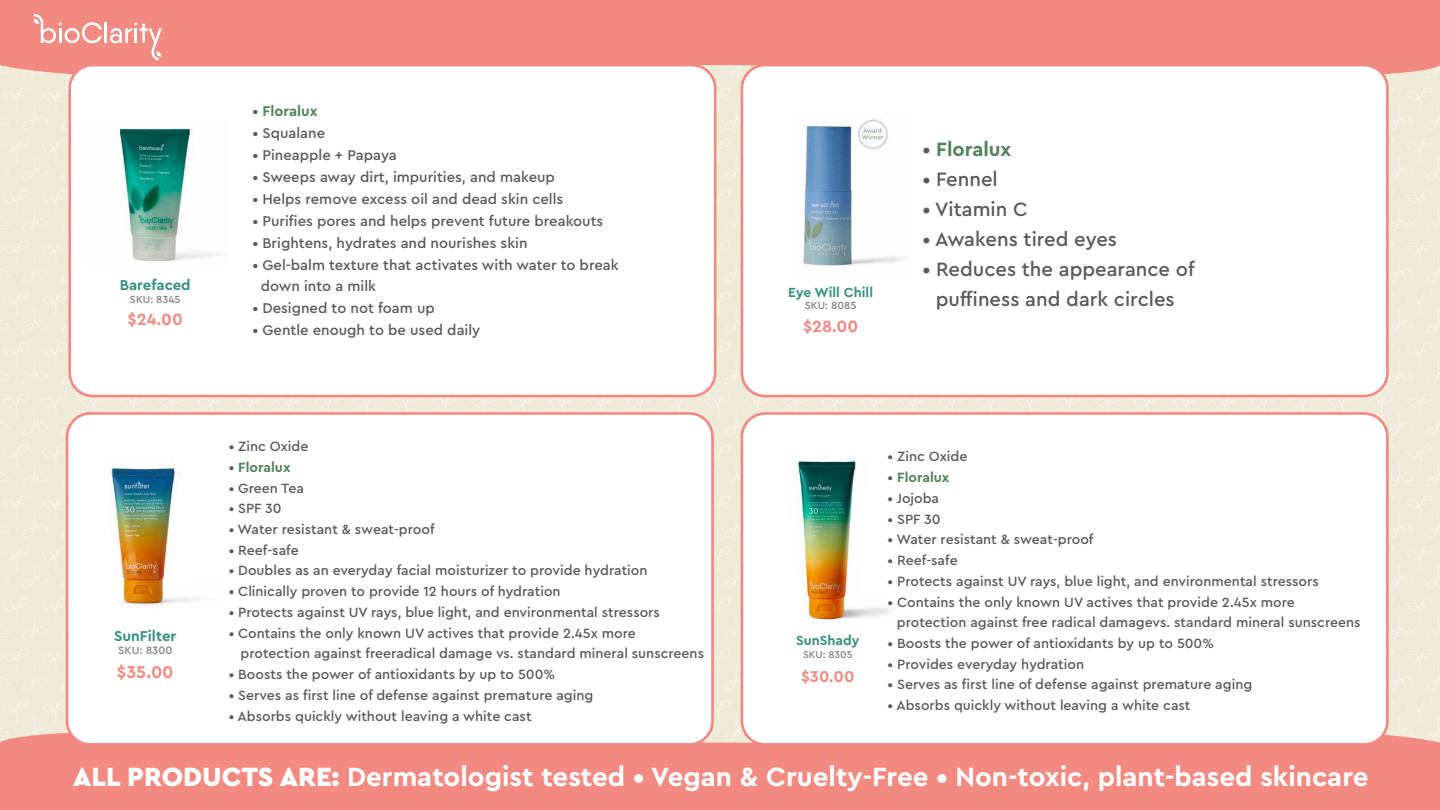
<style>
.page{position:relative;width:1440px;height:810px;background:#fff}
.page>*{position:absolute;margin:0;border:0;box-sizing:border-box;transform-origin:0 0}
.t1{font:700 27.67px "Cera PRO";color:#fff}
.t2{font:500 20.25px/30px "Cera PRO";color:#5b5b5b;text-align:center}
.t3{font:700 20.25px "Cera PRO";color:#51845b}
.t4{font:700 17.85px "Cera PRO";color:#f38a82}
.t5{font:700 17.02px "Cera PRO";color:#f38a82}
.t6{font:700 16.42px "Cera PRO";color:#f38a82}
.t7{font:700 14.92px "Cera PRO";color:#359280}
.t8{font:500 14.85px/21.9px "Cera PRO";color:#5b5b5b}
.t9{font:700 14.85px "Cera PRO";color:#51845b}
.t10{font:500 14.02px/20.7px "Cera PRO";color:#5b5b5b}
.t11{font:700 14.02px "Cera PRO";color:#51845b}
.t12{font:700 13.8px "Cera PRO";color:#359280}
.t13{font:500 11.25px "Cera PRO";color:#7f7f7f}
.t14{font:500 10.8px "Cera PRO";color:#7f7f7f}
.t15{font:500 10.35px "Cera PRO";color:#7f7f7f}
.s1{font-weight:500;color:#5b5b5b}
.s2{font-weight:900}
</style>
<div class="page">
<div style="left:0;top:0;width:1440px;height:809px;background:#f0ebd8"></div>
<div style="left:0;top:0;width:1440px;height:77px;background:#f38a82"></div>
<div style="left:0;top:731px;width:1440px;height:79px;background:#f38a82"></div>
<hr style="left:105px;top:22px;width:2px;height:21px;background:#fff">
<svg style="left:34px;top:14px;width:68px;height:29px;background:#f5a49e"></svg>
<svg style="left:110px;top:23px;width:52px;height:38px;background:#f5a19b"></svg>
<div style="left:70px;top:65px;width:645px;height:331px;background:#fff;border-radius:23px"></div>
<div style="left:68px;top:64px;width:649px;height:333px;border:3px solid #f38a82;border-radius:23px"></div>
<div style="left:742px;top:65px;width:645px;height:331px;background:#fff;border-radius:23px"></div>
<div style="left:741px;top:64px;width:648px;height:333px;border:3px solid #f38a82;border-radius:23px"></div>
<div style="left:67px;top:413px;width:646px;height:331px;background:#fff;border-radius:23px"></div>
<div style="left:66px;top:412px;width:648px;height:334px;border:3px solid #f38a82;border-radius:23px"></div>
<div style="left:742px;top:413px;width:645px;height:331px;background:#fff;border-radius:23px"></div>
<div style="left:741px;top:412px;width:648px;height:334px;border:3px solid #f38a82;border-radius:23px"></div>
<img style="left:803px;top:119px;width:100px;height:147px">
<img style="left:119px;top:128px;width:96px;height:133px">
<img style="left:111px;top:468px;width:91px;height:139px">
<img style="left:796px;top:460px;width:94px;height:161px">
<p class="t7" style="left:120px;top:275px;width:72px">Barefaced</p>
<p class="t14" style="left:130px;top:292px;width:52px">SKU: 8345</p>
<p class="t5" style="left:128px;top:308px;width:57px">$24.00</p>
<p class="t9" style="left:252px;top:102px;width:67px"><span class="s1">•</span> Floralux</p>
<p class="t8" style="left:252px;top:122px;width:74px">• Squalane</p>
<p class="t8" style="left:252px;top:144px;width:146px">• Pineapple + Papaya</p>
<p class="t8" style="left:252px;top:165px;width:304px">• Sweeps away dirt, impurities, and makeup</p>
<p class="t8" style="left:252px;top:187px;width:312px">• Helps remove excess oil and dead skin cells</p>
<p class="t8" style="left:252px;top:209px;width:352px">• Purifies pores and helps prevent future breakouts</p>
<p class="t8" style="left:252px;top:231px;width:277px">• Brightens, hydrates and nourishes skin</p>
<p class="t8" style="left:261px;top:253px;width:360px;text-indent:-8px">• Gel-balm texture that activates with water to break down into a milk</p>
<p class="t8" style="left:252px;top:297px;width:184px">• Designed to not foam up</p>
<p class="t8" style="left:252px;top:319px;width:229px">• Gentle enough to be used daily</p>
<p class="t7" style="left:114px;top:626px;width:64px">SunFilter</p>
<p class="t13" style="left:118px;top:643px;width:56px">SKU: 8300</p>
<p class="t4" style="left:117px;top:660px;width:58px">$35.00</p>
<p class="t10" style="left:229px;top:435px;width:81px">• Zinc Oxide</p>
<p class="t11" style="left:229px;top:458px;width:63px"><span class="s1">•</span> Floralux</p>
<p class="t10" style="left:229px;top:477px;width:77px">• Green Tea</p>
<p class="t10" style="left:229px;top:498px;width:54px">• SPF 30</p>
<p class="t10" style="left:229px;top:518px;width:207px">• Water resistant &amp; sweat-proof</p>
<p class="t10" style="left:229px;top:539px;width:72px">• Reef-safe</p>
<p class="t10" style="left:229px;top:560px;width:420px">• Doubles as an everyday facial moisturizer to provide hydration</p>
<p class="t10" style="left:229px;top:581px;width:333px">• Clinically proven to provide 12 hours of hydration</p>
<p class="t10" style="left:229px;top:601px;width:433px">• Protects against UV rays, blue light, and environmental stressors</p>
<p class="t10" style="left:241px;top:622px;width:465px;text-indent:-12px">• Contains the only known UV actives that provide 2.45x more protection against freeradical damage vs. standard mineral sunscreens</p>
<p class="t10" style="left:229px;top:663px;width:328px">• Boosts the power of antioxidants by up to 500%</p>
<p class="t10" style="left:229px;top:684px;width:366px">• Serves as first line of defense against premature aging</p>
<p class="t10" style="left:229px;top:705px;width:304px">• Absorbs quickly without leaving a white cast</p>
<p class="t12" style="left:788px;top:283px;width:86px">Eye Will Chill</p>
<p class="t14" style="left:805px;top:299px;width:53px">SKU: 8085</p>
<p class="t5" style="left:803px;top:315px;width:57px">$28.00</p>
<h2 class="t3" style="left:922px;top:136px;width:91px"><span class="s1">•</span> Floralux</h2>
<h2 class="t2" style="left:922px;top:163px;width:77px">• Fennel</h2>
<h2 class="t2" style="left:922px;top:193px;width:107px">• Vitamin C</h2>
<h2 class="t2" style="left:922px;top:223px;width:196px">• Awakens tired eyes</h2>
<h2 class="t2" style="left:922px;top:253px;width:274px">• Reduces the appearance of puffiness and dark circles</h2>
<p class="t12" style="left:796px;top:632px;width:65px">SunShady</p>
<p class="t15" style="left:803px;top:647px;width:51px">SKU: 8305</p>
<p class="t6" style="left:801px;top:666px;width:55px">$30.00</p>
<p class="t10" style="left:888px;top:446px;width:81px">• Zinc Oxide</p>
<p class="t11" style="left:888px;top:468px;width:63px"><span class="s1">•</span> Floralux</p>
<p class="t10" style="left:888px;top:487px;width:53px">• Jojoba</p>
<p class="t10" style="left:888px;top:508px;width:54px">• SPF 30</p>
<p class="t10" style="left:888px;top:529px;width:207px">• Water resistant &amp; sweat-proof</p>
<p class="t10" style="left:888px;top:549px;width:72px">• Reef-safe</p>
<p class="t10" style="left:888px;top:570px;width:433px">• Protects against UV rays, blue light, and environmental stressors</p>
<p class="t10" style="left:897px;top:591px;width:465px;text-indent:-9px">• Contains the only known UV actives that provide 2.45x more protection against free radical damagevs. standard mineral sunscreens</p>
<p class="t10" style="left:888px;top:632px;width:328px">• Boosts the power of antioxidants by up to 500%</p>
<p class="t10" style="left:888px;top:653px;width:198px">• Provides everyday hydration</p>
<p class="t10" style="left:888px;top:674px;width:366px">• Serves as first line of defense against premature aging</p>
<p class="t10" style="left:888px;top:695px;width:304px">• Absorbs quickly without leaving a white cast</p>
<h1 class="t1" style="left:73px;top:758px;width:1297px"><span class="s2">ALL PRODUCTS ARE:</span> Dermatologist tested • Vegan &amp; Cruelty-Free • Non-toxic, plant-based skincare</h1>
</div>
